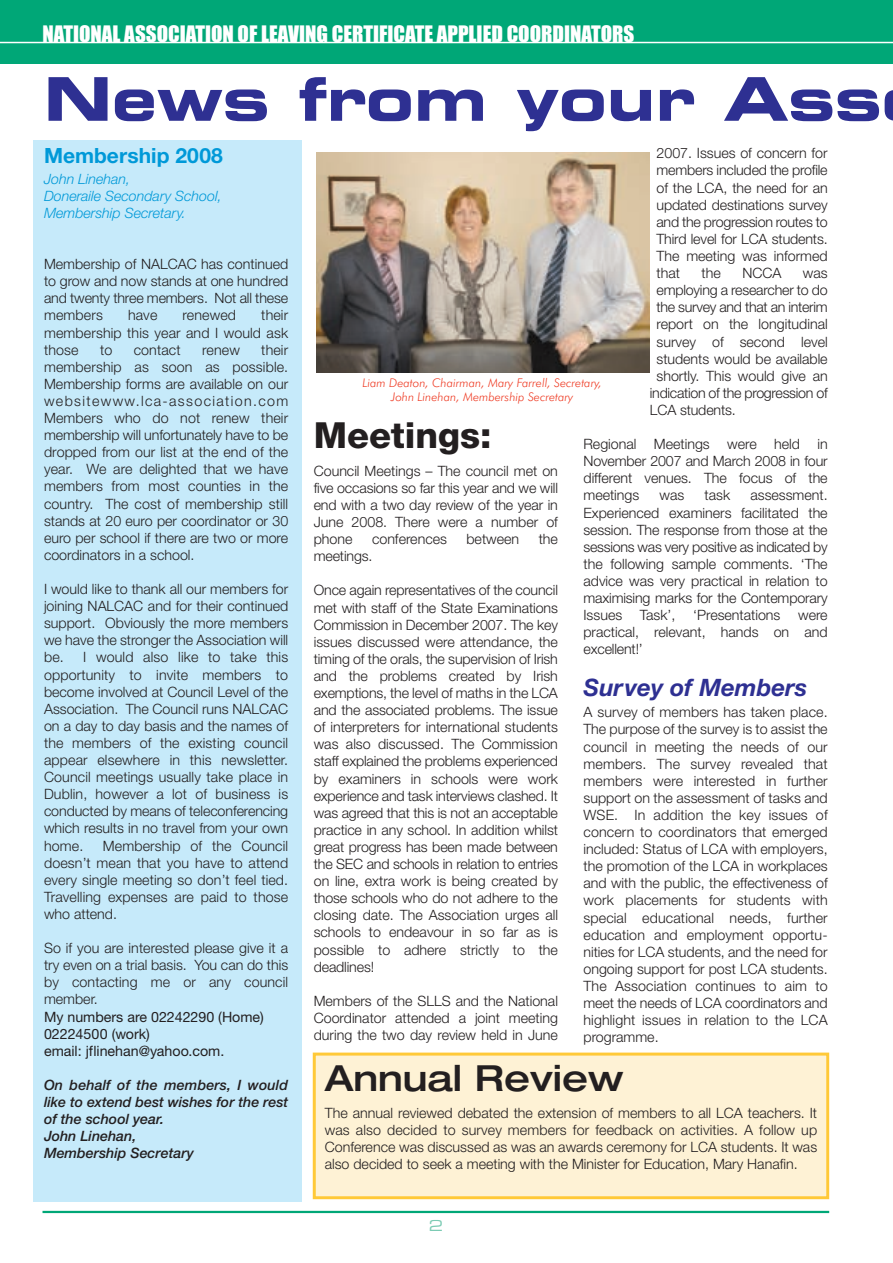
<style>
.page{position:relative;width:893px;height:1263px;background:#fff}
.page>*{position:absolute;margin:0;border:0;box-sizing:border-box;transform-origin:0 0}
.t1{font:700 expanded 60px "Square 721 BT";color:#2e3092}
.t2{font:500 expanded 36px "Helvetica Neue";color:#231f20}
.t3{font:800 36px "Helvetica Neue CE";color:#231f20}
.t4{font:italic 700 24px "Helvetica Neue CE";color:#2e3092}
.t5{font:21px "Impact";color:#fff}
.t6{font:700 21px "Helvetica Neue CE";color:#0099d8}
.t7{font:expanded 15px "Square 721 BT";color:#7ccbb4}
.t8{font:300 14.25px/17.1px "Helvetica Neue CE";color:#231f20;text-align:justify}
.t9{font:italic 500 14.25px/17.1px "Helvetica Neue CE";color:#231f20}
.t10{font:14.25px/17.1px "Helvetica Neue CE";color:#231f20}
.t11{font:italic 300 14.25px/17.1px "Helvetica Neue CE";color:#0099d8}
.t12{font:300 14.25px "Helvetica Neue CE";letter-spacing:-.02em;color:#231f20}
.t13{font:italic 300 12px/14.4px "Futura BT";color:#ef3c25;text-align:center}
</style>
<div class="page">
<div style="left:33px;top:140px;width:268px;height:1061px;background:#c6eafa"></div>
<div style="left:0;top:0;width:893px;height:64px;background:#00a777"></div>
<hr style="left:0;top:42px;width:893px;height:1px;background:#fff">
<hr style="left:43px;top:1211px;width:786px;height:2px;background:#00a777">
<div style="left:316px;top:1055px;width:510px;height:141px;background:#fef2d5"></div>
<div style="left:313px;top:1052px;width:516px;height:147px;border:3px solid #ffc938"></div>
<img style="left:317px;top:152px;width:332px;height:220px">
<h3 class="t5" style="left:43px;top:22px;width:593px">NATIONAL ASSOCIATION OF LEAVING CERTIFICATE APPLIED COORDINATORS</h3>
<h1 class="t1" style="left:44px;top:77px;width:839px">News from your Ass</h1>
<h3 class="t6" style="left:44px;top:148px;width:180px">Membership 2008</h3>
<p class="t11" style="left:44px;top:171px;width:179px">John Linehan,<br>Doneraile Secondary School,<br>Membership Secretary.</p>
<p class="t8" style="left:44px;top:257px;width:246px">Membership of NALCAC has continued to grow and now stands at one hundred and twenty three members. Not all these members</p>
<p class="t8" style="left:44px;top:308px;width:246px;text-indent:217px">their membership this year and I would ask those</p>
<p class="t8" style="left:128px;top:308px;width:31px">have</p>
<p class="t8" style="left:183px;top:308px;width:55px">renewed</p>
<p class="t8" style="left:44px;top:342px;width:246px;text-indent:217px">their membership as soon as possible.<br>Membership forms are available on our websitewww.lca-association.com Members who do not renew their membership will unfortunately have to be dropped from our list at the end of the year. We are delighted that we have members from most counties in the country. The cost of membership still stands at 20 euro per coordinator or 30 euro per school if there are two or more coordinators in a school.</p>
<p class="t8" style="left:44px;top:582px;width:246px">I would like to thank all our members for joining NALCAC and for their continued support. Obviously the more members we have the stronger the Association will be. I would also like to take this opportunity to invite members to become involved at Council Level of the Association. The Council runs NALCAC on a day to day basis and the names of the members of the existing council appear elsewhere in this newsletter.<br>Council meetings usually take place in Dublin, however a lot of business is conducted by means of teleconferencing which results in no travel from your own home.</p>
<p class="t8" style="left:100px;top:342px;width:14px">to</p>
<p class="t8" style="left:134px;top:342px;width:48px">contact</p>
<p class="t8" style="left:202px;top:342px;width:39px">renew</p>
<p class="t8" style="left:44px;top:838px;width:246px;text-indent:59px">Membership of the Council doesn’t mean that you have to attend every single meeting so don’t feel tied.<br>Travelling expenses are paid to those who attend.</p>
<p class="t8" style="left:44px;top:941px;width:246px">So if you are interested please give it a try even on a trial basis. You can do this by contacting me or any council member.</p>
<p class="t10" style="left:44px;top:1009px;width:221px">My numbers are 02242290 (Home)<br>02224500 (work)<br>email: jflinehan@yahoo.com.</p>
<p class="t9" style="left:44px;top:1078px;width:246px">On behalf of the members, I would like to extend best wishes for the rest of the school year.<br>John Linehan,<br>Membership Secretary</p>
<p class="t8" style="left:656px;top:146px;width:173px">2007. Issues of concern for members included the profile of the LCA, the need for an updated destinations survey and the progression routes to Third level for LCA students.<br>The meeting was informed that</p>
<p class="t8" style="left:701px;top:266px;width:21px">the</p>
<p class="t8" style="left:742px;top:266px;width:41px">NCCA</p>
<p class="t8" style="left:803px;top:266px;width:26px">was</p>
<p class="t8" style="left:656px;top:283px;width:173px">employing a researcher to do</p>
<p class="t12" style="left:656px;top:302px;width:173px">the survey and that an interim</p>
<p class="t8" style="left:656px;top:317px;width:173px">report on the longitudinal</p>
<p class="t8" style="left:656px;top:334px;width:173px">survey of second level</p>
<p class="t8" style="left:656px;top:351px;width:173px">students would be available</p>
<p class="t8" style="left:656px;top:368px;width:173px">shortly. This would give an</p>
<p class="t12" style="left:650px;top:388px;width:179px">indication of the progression of</p>
<p class="t8" style="left:650px;top:403px;width:87px">LCA students.</p>
<p class="t8" style="left:583px;top:437px;width:246px">Regional Meetings were held in November 2007 and March 2008 in four different venues. The focus of the meetings</p>
<p class="t13" style="left:362px;top:377px;width:241px">Liam Deaton, Chairman, Mary Farrell, Secretary,<br>John Linehan, Membership Secretary</p>
<h2 class="t3" style="left:314px;top:422px;width:179px">Meetings:</h2>
<p class="t8" style="left:314px;top:463px;width:246px">Council Meetings – The council met on five occasions so far this year and we will end with a two day review of the year in June 2008. There were a number of phone</p>
<p class="t8" style="left:660px;top:488px;width:26px">was</p>
<p class="t8" style="left:705px;top:488px;width:27px">task</p>
<p class="t8" style="left:583px;top:488px;width:246px;text-indent:167px">assessment.<br>Experienced examiners facilitated the session. The response from those at the sessions was very positive as indicated by the following sample comments. ‘The advice was very practical in relation to maximising marks for the Contemporary Issues Task’, ‘Presentations were practical, relevant, hands on and excellent!’</p>
<h3 class="t4" style="left:583px;top:678px;width:225px">Survey of Members</h3>
<p class="t8" style="left:583px;top:705px;width:246px">A survey of members has taken place.<br>The purpose of the survey is to assist the council in meeting the needs of our members. The survey revealed that members were interested in further support on the assessment of tasks and WSE. In addition the key issues of concern to coordinators that emerged included: Status of LCA with employers, the promotion of the LCA in workplaces and with the public, the effectiveness of work placements for students with special educational needs, further education and employment opportu&shy;nities for LCA students, and the need for ongoing support for post LCA students.<br>The Association continues to aim to meet the needs of LCA coordinators and highlight issues in relation to the LCA programme.</p>
<p class="t8" style="left:372px;top:532px;width:76px">conferences</p>
<p class="t8" style="left:466px;top:532px;width:54px">between</p>
<p class="t8" style="left:539px;top:532px;width:21px">the</p>
<p class="t8" style="left:314px;top:549px;width:60px">meetings.</p>
<p class="t8" style="left:314px;top:583px;width:246px">Once again representatives of the council met with staff of the State Examinations Commission in December 2007. The key issues discussed were attendance, the timing of the orals, the supervision of Irish and the problems created by Irish exemptions, the level of maths in the LCA and the associated problems. The issue of interpreters for international students was also discussed. The Commission staff explained the problems experienced by examiners in schools were work experience and task interviews clashed. It was agreed that this is not an acceptable practice in any school. In addition whilst great progress has been made between the SEC and schools in relation to entries on line, extra work is being created by those schools who do not adhere to the closing date. The Association urges all schools to endeavour in so far as is possible to adhere strictly to the deadlines!</p>
<p class="t8" style="left:314px;top:993px;width:246px">Members of the SLLS and the National Coordinator attended a joint meeting during the two day review held in June</p>
<h2 class="t2" style="left:325px;top:1065px;width:300px">Annual Review</h2>
<p class="t8" style="left:325px;top:1106px;width:494px">The annual reviewed debated the extension of members to all LCA teachers. It was also decided to survey members for feedback on activities. A follow up Conference was discussed as was an awards ceremony for LCA students. It was also decided to seek a meeting with the Minister for Education, Mary Hanafin.</p>
<p class="t7" style="left:429px;top:1220px;width:16px">2</p>
</div>
